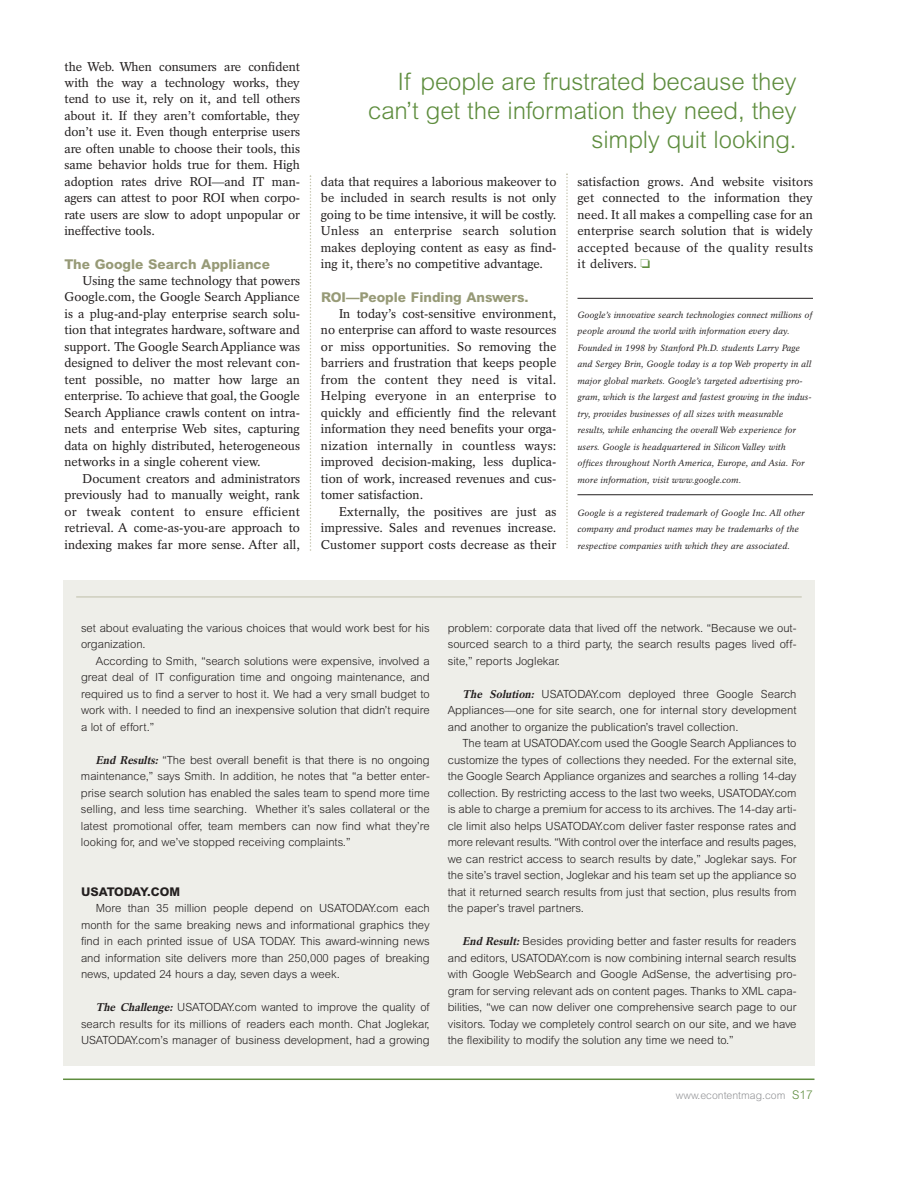
<style>
.page{position:relative;width:918px;height:1188px;background:#fff}
.page>*{position:absolute;margin:0;border:0;box-sizing:border-box;transform-origin:0 0}
.t1{font:300 24px/28.8px "Arial";letter-spacing:-.005em;color:#5e8d3e;text-align:right}
.t2{font:800 13.5px "Arial";color:#979a77}
.t3{font:12.75px/16.5px "Rotation";color:#231f1f;text-align:justify}
.t4{font:800 12px "Arial";color:#231f1f}
.t5{font:300 11.25px/16.5px "Arial";color:#231f1f;text-align:justify}
.t6{font:300 10.5px "Arial";color:#939497}
.t7{font:italic 9px/16.5px "Rotation";color:#231f1f}
.s1{color:#5e8d3e}
.s2{font-family:"Rotation";font-weight:700;font-style:italic}
.s3{font-size:12px;color:#5e8d3e}
</style>
<div class="page">
<div style="left:63px;top:580px;width:751px;height:486px;background:#eeeee9"></div>
<hr style="left:63px;top:1079px;width:751px;height:1px;background:#5e8d3e">
<svg style="left:310px;top:175px;width:1px;height:376px"></svg>
<svg style="left:566px;top:174px;width:2px;height:374px"></svg>
<hr style="left:578px;top:298px;width:235px;height:1px;background:#231f1f">
<hr style="left:578px;top:494px;width:235px;height:1px;background:#231f1f">
<hr style="left:76px;top:596px;width:726px;height:2px;background:#cecebe">
<p class="t3" style="left:64px;top:59px;width:237px">the Web. When consumers are confident with the way a technology works, they tend to use it, rely on it, and tell others about it. If they aren’t comfortable, they don’t use it. Even though enterprise users are often unable to choose their tools, this same behavior holds true for them. High adoption rates drive ROI—and IT man&shy;agers can attest to poor ROI when corpo&shy;rate users are slow to adopt unpopular or ineffective tools.</p>
<p class="t2" style="left:64px;top:259px;width:207px">The Google Search Appliance</p>
<p class="t3" style="left:64px;top:274px;width:237px;text-indent:18px">Using the same technology that powers Google.com, the Google Search Appliance is a plug-and-play enterprise search solu&shy;tion that integrates hardware, software and support. The Google Search Appliance was designed to deliver the most relevant con&shy;tent possible, no matter how large an enterprise. To achieve that goal, the Google Search Appliance crawls content on intra&shy;nets and enterprise Web sites, capturing data on highly distributed, heterogeneous networks in a single coherent view.</p>
<p class="t3" style="left:64px;top:472px;width:237px;text-indent:18px">Document creators and administrators previously had to manually weight, rank or tweak content to ensure efficient retrieval. A come-as-you-are approach to indexing makes far more sense. After all,</p>
<h1 class="t1" style="left:368px;top:70px;width:430px">If people are frustrated because they can’t get the information they need, they simply quit looking.</h1>
<p class="t3" style="left:321px;top:175px;width:237px">data that requires a laborious makeover to be included in search results is not only going to be time intensive, it will be costly.<br>Unless an enterprise search solution makes deploying content as easy as find&shy;ing it, there’s no competitive advantage.</p>
<p class="t2" style="left:321px;top:292px;width:209px">ROI—People Finding Answers.</p>
<p class="t3" style="left:321px;top:307px;width:237px;text-indent:18px">In today’s cost-sensitive environment, no enterprise can afford to waste resources or miss opportunities. So removing the barriers and frustration that keeps people from the content they need is vital.<br>Helping everyone in an enterprise to quickly and efficiently find the relevant information they need benefits your orga&shy;nization internally in countless ways: improved decision-making, less duplica&shy;tion of work, increased revenues and cus&shy;tomer satisfaction.</p>
<p class="t3" style="left:321px;top:505px;width:237px;text-indent:18px">Externally, the positives are just as impressive. Sales and revenues increase.<br>Customer support costs decrease as their</p>
<p class="t3" style="left:577px;top:175px;width:237px">satisfaction grows. And website visitors get connected to the information they need. It all makes a compelling case for an enterprise search solution that is widely accepted because of the quality results it delivers. <span class="s1">❏</span></p>
<p class="t7" style="left:578px;top:307px;width:236px">Google’s innovative search technologies connect millions of people around the world with information every day.<br>Founded in 1998 by Stanford Ph.D. students Larry Page and Sergey Brin, Google today is a top Web property in all major global markets. Google’s targeted advertising pro&shy;gram, which is the largest and fastest growing in the indus&shy;try, provides businesses of all sizes with measurable results, while enhancing the overall Web experience for users. Google is headquartered in Silicon Valley with offices throughout North America, Europe, and Asia. For more information, visit www.google.com.</p>
<p class="t7" style="left:578px;top:505px;width:229px">Google is a registered trademark of Google Inc. All other company and product names may be trademarks of the respective companies with which they are associated.</p>
<p class="t5" style="left:81px;top:620px;width:350px">set about evaluating the various choices that would work best for his organization.</p>
<p class="t5" style="left:81px;top:653px;width:350px;text-indent:15px">According to Smith, “search solutions were expensive, involved a great deal of IT configuration time and ongoing maintenance, and required us to find a server to host it. We had a very small budget to work with. I needed to find an inexpensive solution that didn’t require a lot of effort.”</p>
<p class="t5" style="left:81px;top:752px;width:350px;text-indent:15px"><span class="s2">End Results:</span> “The best overall benefit is that there is no ongoing maintenance,” says Smith. In addition, he notes that “a better enter&shy;prise search solution has enabled the sales team to spend more time selling, and less time searching. Whether it’s sales collateral or the latest promotional offer, team members can now find what they’re looking for, and we’ve stopped receiving complaints.”</p>
<p class="t4" style="left:81px;top:887px;width:101px">USATODAY.COM</p>
<p class="t5" style="left:81px;top:901px;width:350px;text-indent:15px">More than 35 million people depend on USATODAY.com each month for the same breaking news and informational graphics they find in each printed issue of USA TODAY. This award-winning news and information site delivers more than 250,000 pages of breaking news, updated 24 hours a day, seven days a week.</p>
<p class="t5" style="left:81px;top:1000px;width:350px;text-indent:15px"><span class="s2">The Challenge:</span> USATODAY.com wanted to improve the quality of search results for its millions of readers each month. Chat Joglekar, USATODAY.com’s manager of business development, had a growing</p>
<p class="t5" style="left:448px;top:620px;width:350px">problem: corporate data that lived off the network. “Because we out&shy;sourced search to a third party, the search results pages lived off&shy;site,” reports Joglekar.</p>
<p class="t5" style="left:448px;top:686px;width:350px;text-indent:15px"><span class="s2">The Solution:</span> USATODAY.com deployed three Google Search Appliances—one for site search, one for internal story development and another to organize the publication’s travel collection.</p>
<p class="t5" style="left:448px;top:736px;width:350px;text-indent:15px">The team at USATODAY.com used the Google Search Appliances to customize the types of collections they needed. For the external site, the Google Search Appliance organizes and searches a rolling 14-day collection. By restricting access to the last two weeks, USATODAY.com is able to charge a premium for access to its archives. The 14-day arti&shy;cle limit also helps USATODAY.com deliver faster response rates and more relevant results. “With control over the interface and results pages, we can restrict access to search results by date,” Joglekar says. For the site’s travel section, Joglekar and his team set up the appliance so that it returned search results from just that section, plus results from the paper’s travel partners.</p>
<p class="t5" style="left:448px;top:934px;width:350px;text-indent:15px"><span class="s2">End Result:</span>Besides providing better and faster results for readers and editors, USATODAY.com is now combining internal search results with Google WebSearch and Google AdSense, the advertising pro&shy;gram for serving relevant ads on content pages. Thanks to XML capa&shy;bilities, “we can now deliver one comprehensive search page to our visitors. Today we completely control search on our site, and we have the flexibility to modify the solution any time we need to.”</p>
<p class="t6" style="left:676px;top:1092px;width:139px">www.econtentmag.com <span class="s3">S17</span></p>
</div>
